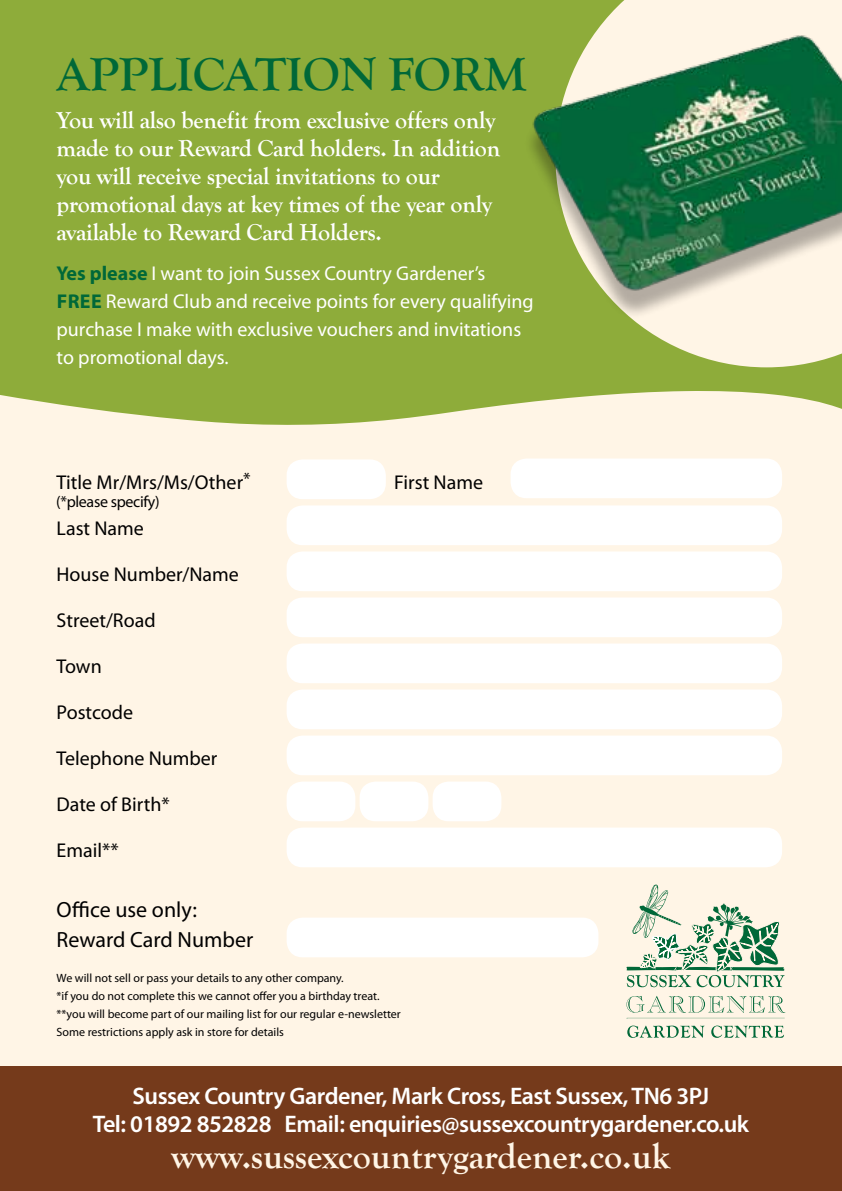
<style>
.page{position:relative;width:842px;height:1191px;background:#fff}
.page>*{position:absolute;margin:0;border:0;box-sizing:border-box;transform-origin:0 0}
.t1{font:700 48px "Goudy Old Style T";color:#006838}
.t2{font:700 36px "Goudy Old Style T";color:#fff5e6}
.t3{font:700 24px/28px "Goudy Old Style T";letter-spacing:-.01em;color:#fff}
.t4{font:600 24px/28px "Myriad Pro";letter-spacing:-.02em;color:#fff;text-align:center}
.t5{font:22px/30px "Myriad Pro";color:#000}
.t6{font:20px/28px "Myriad Pro";color:#fff}
.t7{font:20px "Myriad Pro";color:#000}
.t8{font:16px "Myriad Pro";letter-spacing:-.02em;color:#000}
.t9{font:12px/18px "Myriad Pro";color:#000}
.s1{font-weight:700;color:#006838}
</style>
<div class="page">
<div style="left:0;top:317px;width:842px;height:874px;background:#fff5e6"></div>
<div style="left:0;top:0;width:842px;height:425px;background:#8eac3a"></div>
<div style="left:0;top:1066px;width:842px;height:125px;background:#753a1b"></div>
<div style="left:287px;top:459px;width:99px;height:40px;background:#fff;border-radius:16px"></div>
<div style="left:287px;top:505px;width:495px;height:40px;background:#fff;border-radius:16px"></div>
<div style="left:287px;top:551px;width:495px;height:40px;background:#fff;border-radius:16px"></div>
<div style="left:287px;top:597px;width:495px;height:40px;background:#fff;border-radius:16px"></div>
<div style="left:287px;top:643px;width:495px;height:40px;background:#fff;border-radius:16px"></div>
<div style="left:287px;top:689px;width:495px;height:40px;background:#fff;border-radius:16px"></div>
<div style="left:287px;top:735px;width:495px;height:40px;background:#fff;border-radius:16px"></div>
<div style="left:287px;top:781px;width:68px;height:40px;background:#fff;border-radius:16px"></div>
<div style="left:360px;top:781px;width:68px;height:40px;background:#fff;border-radius:16px"></div>
<div style="left:433px;top:781px;width:68px;height:40px;background:#fff;border-radius:16px"></div>
<div style="left:287px;top:827px;width:495px;height:40px;background:#fff;border-radius:16px"></div>
<div style="left:287px;top:917px;width:311px;height:40px;background:#fff;border-radius:16px"></div>
<div style="left:511px;top:458px;width:271px;height:40px;background:#fff;border-radius:16px"></div>
<svg style="left:555px;top:0;width:287px;height:367px"></svg>
<div style="left:523px;top:45px;width:319px;height:275px;background:#000;opacity:.3"></div>
<img style="left:515px;top:17px;width:327px;height:291px">
<svg style="left:627px;top:1025px;width:77px;height:12px"></svg>
<svg style="left:711px;top:1025px;width:73px;height:12px"></svg>
<svg style="left:626px;top:884px;width:159px;height:135px"></svg>
<h1 class="t1" style="left:57px;top:47px;width:149px">Application</h1>
<h1 class="t1" style="left:389px;top:47px;width:64px">Form</h1>
<h3 class="t3" style="left:57px;top:107px;width:445px">You will also benefit from exclusive offers only made to our Reward Card holders. In addition you will receive special invitations to our promotional days at key times of the year only available to Reward Card Holders.</h3>
<h3 class="t6" style="left:57px;top:259px;width:479px"><span class="s1">Yes please</span> I want to join Sussex Country Gardener’s <span class="s1">free</span> Reward Club and receive points for every qualifying purchase I make with exclusive vouchers and invitations to promotional days.</h3>
<h3 class="t7" style="left:57px;top:470px;width:196px">Title Mr/Mrs/Ms/Other<sup>*</sup></h3>
<h3 class="t7" style="left:394px;top:470px;width:90px">First Name</h3>
<h3 class="t7" style="left:57px;top:516px;width:89px">Last Name</h3>
<h3 class="t7" style="left:57px;top:562px;width:184px">House Number/Name</h3>
<h3 class="t7" style="left:57px;top:608px;width:101px">Street/Road</h3>
<h3 class="t7" style="left:57px;top:654px;width:47px">Town</h3>
<h3 class="t7" style="left:57px;top:700px;width:78px">Postcode</h3>
<h3 class="t7" style="left:57px;top:746px;width:162px">Telephone Number</h3>
<h3 class="t7" style="left:57px;top:792px;width:115px">Date of Birth*</h3>
<h3 class="t7" style="left:57px;top:838px;width:64px">Email**</h3>
<h3 class="t8" style="left:56px;top:492px;width:105px">(*please specify)</h3>
<h3 class="t5" style="left:57px;top:894px;width:198px">Office use only:<br>Reward Card Number</h3>
<p class="t9" style="left:57px;top:969px;width:346px">We will not sell or pass your details to any other company.<br>*if you do not complete this we cannot offer you a birthday treat. **you will become part of our mailing list for our regular e-newsletter Some restrictions apply ask in store for details</p>
<h3 class="t4" style="left:93px;top:1081px;width:658px">Sussex Country Gardener, Mark Cross, East Sussex, TN6 3PJ<br>Tel: 01892 852828 Email: enquiries@sussexcountrygardener.co.uk</h3>
<h2 class="t2" style="left:172px;top:1136px;width:500px">www.sussexcountrygardener.co.uk</h2>
</div>
